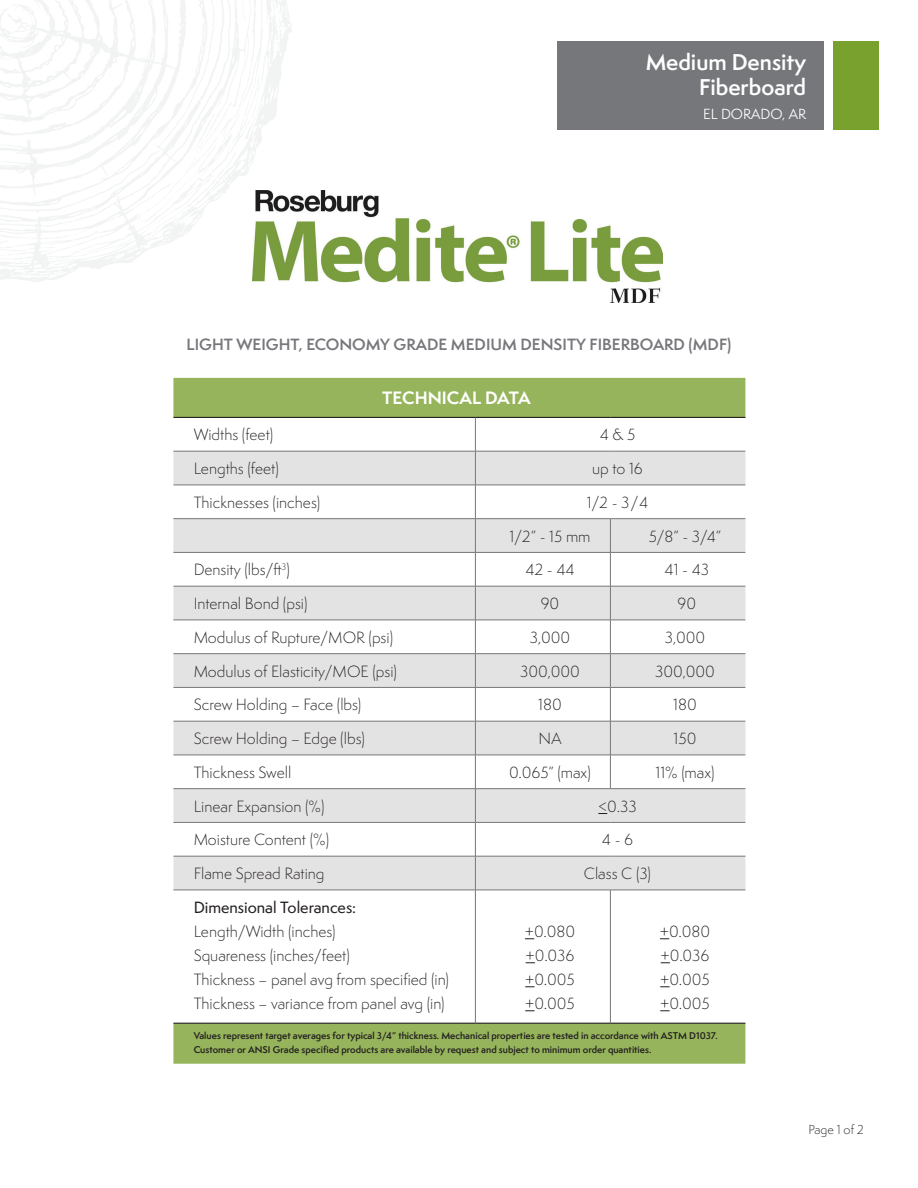
<style>
.page{position:relative;width:918px;height:1188px;background:#fff}
.page>*{position:absolute;margin:0;border:0;box-sizing:border-box;transform-origin:0 0}
.t1{font:600 21px/25.5px "Semplicita Pro";color:#fff;text-align:right}
.t2{font:700 16.5px "Semplicita Pro";color:#fff}
.t3{font:300 15px/24px "Semplicita Pro";color:#231f20;text-align:justify}
.t4{font:600 15px "Semplicita Pro";color:#76777b}
.t5{font:500 15px "Semplicita Pro";color:#231f20}
.t6{font:13.5px "Semplicita Pro";color:#fff}
.t7{font:300 12px "Semplicita Pro";letter-spacing:-.005em;color:#231f20}
.t8{font:600 9px/13.5px "Semplicita Pro";color:#231f20}
</style>
<div class="page">
<svg style="left:0;top:0;width:291px;height:282px"></svg>
<svg style="left:0;top:0;width:280px;height:256px"></svg>
<svg style="left:141px;top:0;width:122px;height:229px"></svg>
<svg style="left:0;top:240px;width:9px;height:4px"></svg>
<div style="left:557px;top:41px;width:266px;height:89px;background:#76777b"></div>
<div style="left:833px;top:41px;width:45px;height:89px;background:#78a22d"></div>
<svg style="left:173px;top:378px;width:572px;height:686px"></svg>
<svg style="left:173px;top:452px;width:572px;height:438px;fill:#e4e3e3"></svg>
<hr style="left:173px;top:451px;width:302px;height:1px;background:#76777b">
<hr style="left:475px;top:451px;width:135px;height:1px;background:#76777b">
<hr style="left:475px;top:451px;width:1px;height:34px;background:#76777b">
<hr style="left:610px;top:451px;width:135px;height:1px;background:#76777b">
<hr style="left:173px;top:485px;width:302px;height:1px;background:#76777b">
<hr style="left:475px;top:485px;width:135px;height:1px;background:#76777b">
<hr style="left:475px;top:485px;width:1px;height:33px;background:#76777b">
<hr style="left:610px;top:485px;width:135px;height:1px;background:#76777b">
<hr style="left:173px;top:518px;width:302px;height:1px;background:#76777b">
<hr style="left:475px;top:518px;width:135px;height:1px;background:#76777b">
<hr style="left:475px;top:519px;width:1px;height:33px;background:#76777b">
<hr style="left:610px;top:518px;width:135px;height:1px;background:#76777b">
<hr style="left:173px;top:552px;width:302px;height:1px;background:#76777b">
<hr style="left:475px;top:552px;width:135px;height:1px;background:#76777b">
<hr style="left:475px;top:553px;width:1px;height:33px;background:#76777b">
<hr style="left:610px;top:552px;width:135px;height:1px;background:#76777b">
<hr style="left:173px;top:586px;width:302px;height:1px;background:#76777b">
<hr style="left:475px;top:586px;width:135px;height:1px;background:#76777b">
<hr style="left:475px;top:586px;width:1px;height:34px;background:#76777b">
<hr style="left:610px;top:586px;width:135px;height:1px;background:#76777b">
<hr style="left:173px;top:620px;width:302px;height:1px;background:#76777b">
<hr style="left:475px;top:620px;width:135px;height:1px;background:#76777b">
<hr style="left:475px;top:620px;width:1px;height:33px;background:#76777b">
<hr style="left:610px;top:620px;width:135px;height:1px;background:#76777b">
<hr style="left:173px;top:653px;width:302px;height:1px;background:#76777b">
<hr style="left:475px;top:653px;width:135px;height:1px;background:#76777b">
<hr style="left:475px;top:654px;width:1px;height:33px;background:#76777b">
<hr style="left:610px;top:653px;width:135px;height:1px;background:#76777b">
<hr style="left:173px;top:687px;width:302px;height:1px;background:#76777b">
<hr style="left:475px;top:687px;width:135px;height:1px;background:#76777b">
<hr style="left:475px;top:688px;width:1px;height:33px;background:#76777b">
<hr style="left:610px;top:687px;width:135px;height:1px;background:#76777b">
<hr style="left:173px;top:721px;width:302px;height:1px;background:#76777b">
<hr style="left:475px;top:721px;width:135px;height:1px;background:#76777b">
<hr style="left:475px;top:721px;width:1px;height:34px;background:#76777b">
<hr style="left:610px;top:721px;width:135px;height:1px;background:#76777b">
<hr style="left:173px;top:755px;width:302px;height:1px;background:#76777b">
<hr style="left:475px;top:755px;width:135px;height:1px;background:#76777b">
<hr style="left:475px;top:755px;width:1px;height:33px;background:#76777b">
<hr style="left:610px;top:755px;width:135px;height:1px;background:#76777b">
<hr style="left:173px;top:788px;width:302px;height:1px;background:#76777b">
<hr style="left:475px;top:788px;width:135px;height:1px;background:#76777b">
<hr style="left:475px;top:789px;width:1px;height:33px;background:#76777b">
<hr style="left:610px;top:788px;width:135px;height:1px;background:#76777b">
<hr style="left:173px;top:822px;width:302px;height:1px;background:#76777b">
<hr style="left:475px;top:822px;width:135px;height:1px;background:#76777b">
<hr style="left:475px;top:823px;width:1px;height:33px;background:#76777b">
<hr style="left:610px;top:822px;width:135px;height:1px;background:#76777b">
<hr style="left:173px;top:856px;width:302px;height:1px;background:#76777b">
<hr style="left:475px;top:856px;width:135px;height:1px;background:#76777b">
<hr style="left:475px;top:856px;width:1px;height:34px;background:#76777b">
<hr style="left:610px;top:856px;width:135px;height:1px;background:#76777b">
<hr style="left:173px;top:890px;width:302px;height:1px;background:#76777b">
<hr style="left:475px;top:890px;width:135px;height:1px;background:#76777b">
<hr style="left:475px;top:890px;width:1px;height:133px;background:#76777b">
<hr style="left:610px;top:890px;width:135px;height:1px;background:#76777b">
<hr style="left:475px;top:418px;width:1px;height:33px;background:#76777b">
<hr style="left:610px;top:519px;width:1px;height:33px;background:#76777b">
<hr style="left:610px;top:553px;width:1px;height:33px;background:#76777b">
<hr style="left:610px;top:586px;width:1px;height:34px;background:#76777b">
<hr style="left:610px;top:620px;width:1px;height:33px;background:#76777b">
<hr style="left:610px;top:654px;width:1px;height:33px;background:#76777b">
<hr style="left:610px;top:688px;width:1px;height:33px;background:#76777b">
<hr style="left:610px;top:721px;width:1px;height:34px;background:#76777b">
<hr style="left:610px;top:755px;width:1px;height:33px;background:#76777b">
<hr style="left:610px;top:890px;width:1px;height:133px;background:#76777b">
<hr style="left:173px;top:417px;width:302px;height:1px;background:#231f20">
<hr style="left:475px;top:417px;width:135px;height:1px;background:#231f20">
<hr style="left:610px;top:417px;width:135px;height:1px;background:#231f20">
<hr style="left:173px;top:1023px;width:302px;height:1px;background:#231f20">
<hr style="left:475px;top:1023px;width:135px;height:1px;background:#231f20">
<hr style="left:610px;top:1023px;width:135px;height:1px;background:#231f20">
<img style="left:253px;top:190px;width:409px;height:113px">
<h1 class="t1" style="left:646px;top:49px;width:162px">Medium Density<br>Fiberboard</h1>
<p class="t6" style="left:703px;top:104px;width:104px">EL DORADO, AR</p>
<p class="t4" style="left:187px;top:333px;width:546px">LIGHT WEIGHT, ECONOMY GRADE MEDIUM DENSITY FIBERBOARD (MDF)</p>
<p class="t2" style="left:382px;top:385px;width:150px">TECHNICAL DATA</p>
<p class="t3" style="left:194px;top:423px;width:81px">Widths (feet)</p>
<p class="t3" style="left:600px;top:423px;width:37px">4 &amp; 5</p>
<p class="t3" style="left:194px;top:456px;width:87px">Lengths (feet)</p>
<p class="t3" style="left:592px;top:456px;width:52px">up to 16</p>
<p class="t3" style="left:194px;top:490px;width:128px">Thicknesses (inches)</p>
<p class="t3" style="left:587px;top:490px;width:63px">1/2 - 3/4</p>
<p class="t3" style="left:510px;top:524px;width:83px">1/2” - 15 mm</p>
<p class="t3" style="left:649px;top:524px;width:74px">5/8” - 3/4”</p>
<p class="t3" style="left:194px;top:558px;width:98px">Density (lbs/ft<sup>3</sup>)</p>
<p class="t3" style="left:525px;top:558px;width:51px">42 - 44</p>
<p class="t3" style="left:665px;top:558px;width:46px">41 - 43</p>
<p class="t3" style="left:194px;top:591px;width:115px">Internal Bond (psi)</p>
<p class="t3" style="left:541px;top:591px;width:20px">90</p>
<p class="t3" style="left:678px;top:591px;width:20px">90</p>
<p class="t3" style="left:194px;top:625px;width:201px">Modulus of Rupture/MOR (psi)</p>
<p class="t3" style="left:530px;top:625px;width:42px">3,000</p>
<p class="t3" style="left:665px;top:625px;width:42px">3,000</p>
<p class="t3" style="left:194px;top:659px;width:205px">Modulus of Elasticity/MOE (psi)</p>
<p class="t3" style="left:520px;top:659px;width:61px">300,000</p>
<p class="t3" style="left:655px;top:659px;width:61px">300,000</p>
<p class="t3" style="left:194px;top:693px;width:169px">Screw Holding – Face (lbs)</p>
<p class="t3" style="left:538px;top:693px;width:25px">180</p>
<p class="t3" style="left:673px;top:693px;width:25px">180</p>
<p class="t3" style="left:194px;top:726px;width:173px">Screw Holding – Edge (lbs)</p>
<p class="t3" style="left:539px;top:726px;width:24px">NA</p>
<p class="t3" style="left:674px;top:726px;width:24px">150</p>
<p class="t3" style="left:194px;top:760px;width:99px">Thickness Swell</p>
<p class="t3" style="left:509px;top:760px;width:83px">0.065” (max)</p>
<p class="t3" style="left:655px;top:760px;width:61px">11% (max)</p>
<p class="t3" style="left:194px;top:794px;width:132px">Linear Expansion (%)</p>
<p class="t3" style="left:598px;top:794px;width:40px">&lt;0.33</p>
<p class="t3" style="left:194px;top:828px;width:137px">Moisture Content (%)</p>
<p class="t3" style="left:602px;top:828px;width:33px">4 - 6</p>
<p class="t3" style="left:194px;top:861px;width:132px">Flame Spread Rating</p>
<p class="t3" style="left:584px;top:861px;width:69px">Class C (3)</p>
<p class="t5" style="left:194px;top:897px;width:164px">Dimensional Tolerances:</p>
<p class="t3" style="left:194px;top:919px;width:257px;text-align:left">Length/Width (inches)<br>Squareness (inches/feet)<br>Thickness – panel avg from specified (in)<br>Thickness – variance from panel avg (in)</p>
<p class="t3" style="left:525px;top:919px;width:52px">+0.080 +0.036 +0.005 +0.005</p>
<p class="t3" style="left:660px;top:919px;width:52px">+0.080 +0.036 +0.005 +0.005</p>
<p class="t8" style="left:194px;top:1029px;width:525px">Values represent target averages for typical 3/4” thickness. Mechanical properties are tested in accordance with ASTM D1037.<br>Customer or ANSI Grade specified products are available by request and subject to minimum order quantities.</p>
<p class="t7" style="left:808px;top:1121px;width:57px">Page 1 of 2</p>
</div>
